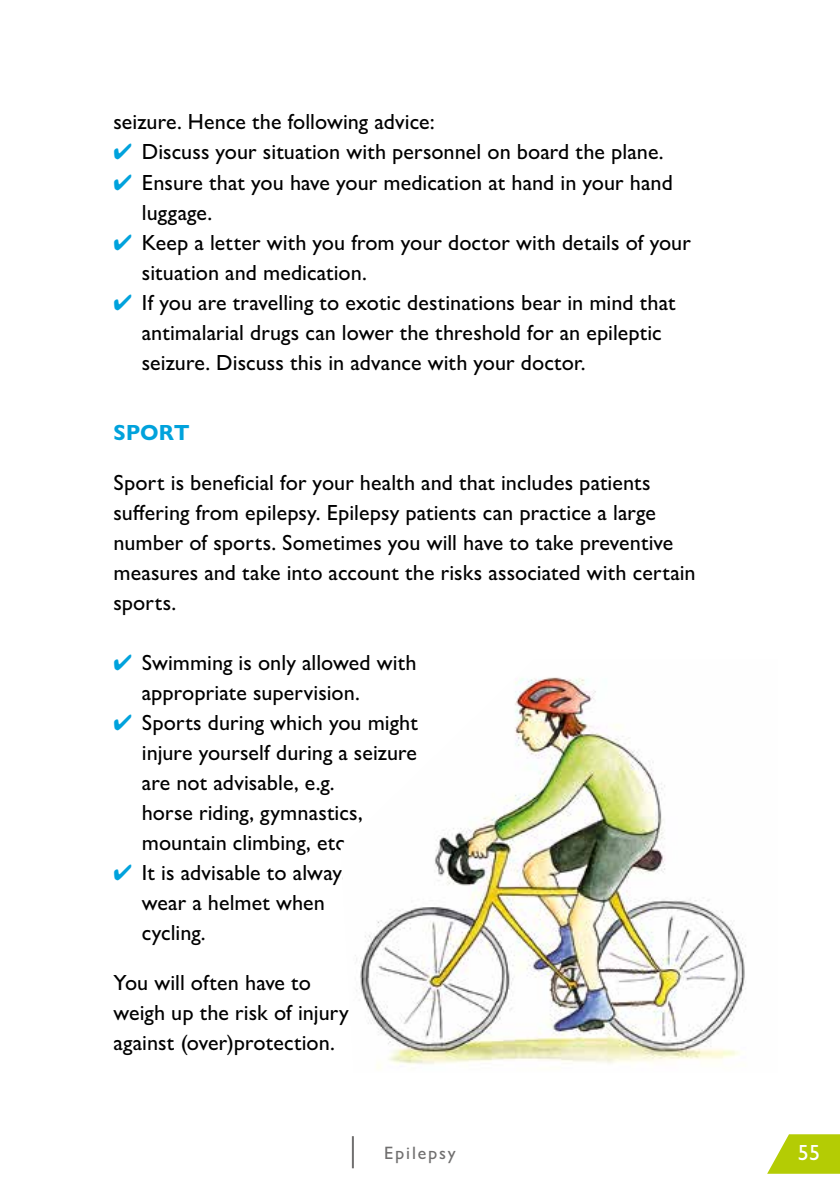
<style>
.page{position:relative;width:840px;height:1191px;background:#fff}
.page>*{position:absolute;margin:0;border:0;box-sizing:border-box;transform-origin:0 0}
.t1{font:500 22px/30px "Gill Sans Nova";letter-spacing:.005em;color:#000}
.t2{font:700 22px "Gill Sans Nova";letter-spacing:.005em;color:#00a2dc}
.t3{font:500 22px "Gill Sans Nova";color:#fff}
.t4{font:500 18px "Gill Sans Nova";letter-spacing:.1em;color:#706f6f}
.s1{color:#00a2dc}
</style>
<div class="page">
<hr style="left:351px;top:1136px;width:2px;height:32px;background:#706f6f">
<svg style="left:767px;top:1134px;width:72px;height:39px"></svg>
<img style="left:355px;top:677px;width:391px;height:392px">
<p class="t1" style="left:113px;top:107px;width:322px">seizure. Hence the following advice:</p>
<p class="t1" style="left:113px;top:137px;width:551px"><span class="s1">✔</span> Discuss your situation with personnel on board the plane.</p>
<p class="t1" style="left:142px;top:167px;width:532px;text-indent:-28px"><span class="s1">✔</span> Ensure that you have your medication at hand in your hand luggage.</p>
<p class="t1" style="left:142px;top:227px;width:550px;text-indent:-28px"><span class="s1">✔</span> Keep a letter with you from your doctor with details of your situation and medication.</p>
<p class="t1" style="left:142px;top:287px;width:535px;text-indent:-28px"><span class="s1">✔</span> If you are travelling to exotic destinations bear in mind that antimalarial drugs can lower the threshold for an epileptic seizure. Discuss this in advance with your doctor.</p>
<p class="t2" style="left:113px;top:418px;width:77px">SPORT</p>
<p class="t1" style="left:113px;top:467px;width:583px">Sport is beneficial for your health and that includes patients suffering from epilepsy. Epilepsy patients can practice a large number of sports. Sometimes you will have to take preventive measures and take into account the risks associated with certain sports.</p>
<p class="t1" style="left:142px;top:647px;width:276px;text-indent:-28px"><span class="s1">✔</span> Swimming is only allowed with appropriate supervision.</p>
<p class="t1" style="left:142px;top:707px;width:277px;text-indent:-28px"><span class="s1">✔</span> Sports during which you might injure yourself during a seizure are not advisable, e.g.<br>horse riding, gymnastics, mountain climbing, etc.</p>
<p class="t1" style="left:142px;top:857px;width:210px;text-indent:-28px"><span class="s1">✔</span> It is advisable to always wear a helmet when cycling.</p>
<p class="t1" style="left:113px;top:967px;width:236px">You will often have to weigh up the risk of injury against (over)protection.</p>
<p class="t4" style="left:384px;top:1141px;width:73px">Epilepsy</p>
<p class="t3" style="left:797px;top:1138px;width:23px">55</p>
</div>
